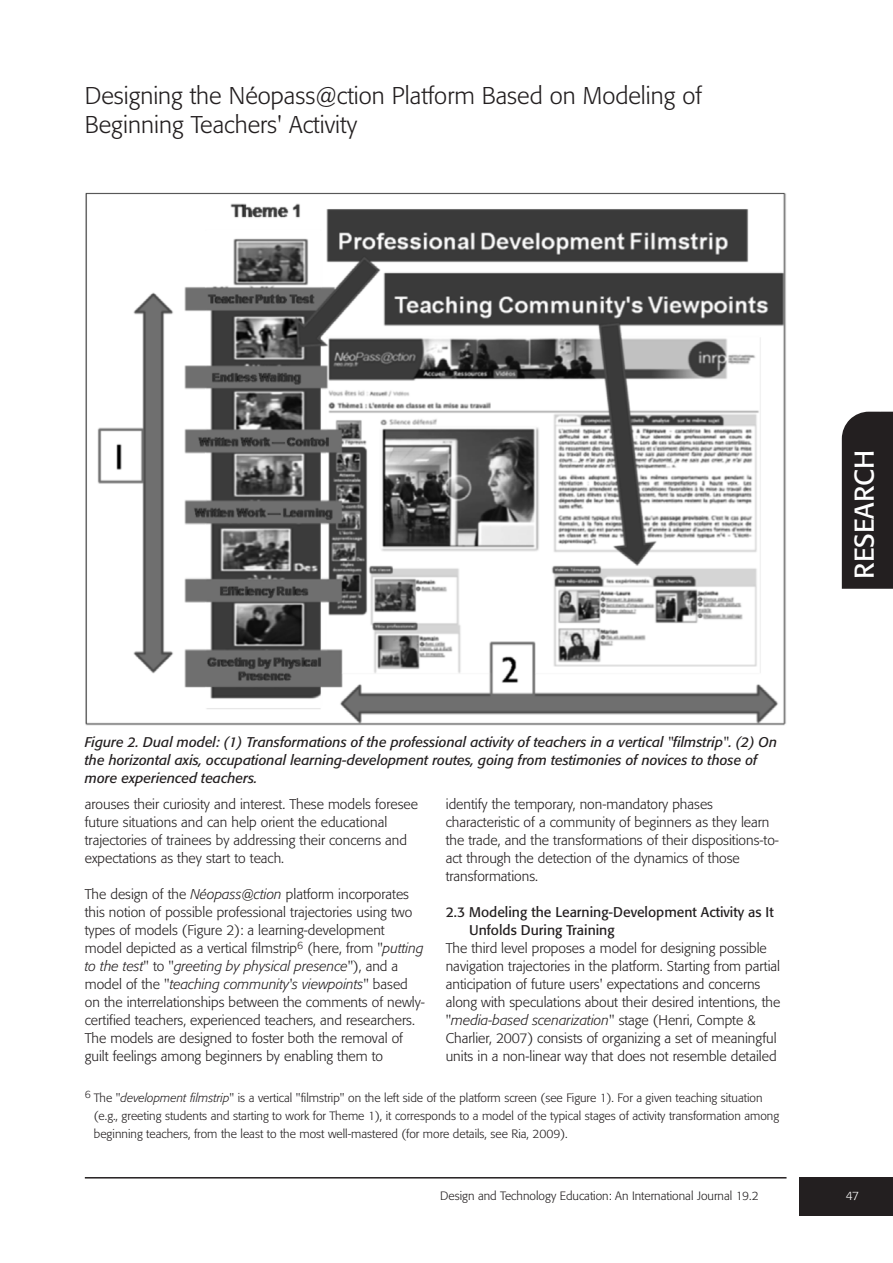
<style>
.page{position:relative;width:893px;height:1263px;background:#fff}
.page>*{position:absolute;margin:0;border:0;box-sizing:border-box;transform-origin:0 0}
.t1{font:27px "Formata";color:#fff}
.t2{font:300 24px/28.5px "Formata";color:#231f20}
.t3{font:300 13.95px/18px "Formata";color:#231f20}
.t4{font:italic 13.95px/18px "Formata";color:#231f20}
.t5{font:13.95px/18px "Formata";color:#231f20}
.t6{font:300 12px/18px "Formata";color:#231f20}
.t7{font:300 12px "Formata";color:#fff}
.s1{font-style:italic}
</style>
<div class="page">
<div style="left:799px;top:1178px;width:93px;height:38px;background:#231f20"></div>
<hr style="left:85px;top:1177px;width:701px;height:2px;background:#231f20">
<div style="left:842px;top:412px;width:50px;height:177px;background:#231f20"></div>
<img style="left:85px;top:192px;width:701px;height:533px">
<h2 class="t2" style="left:85px;top:83px;width:618px">Designing the Néopass@ction Platform Based on Modeling of<br>Beginning Teachers' Activity</h2>
<p class="t4" style="left:85px;top:734px;width:694px">Figure 2. Dual model: (1) Transformations of the professional activity of teachers in a vertical "filmstrip". (2) On the horizontal axis, occupational learning-development routes, going from testimonies of novices to those of more experienced teachers.</p>
<p class="t3" style="left:446px;top:797px;width:335px">identify the temporary, non-mandatory phases characteristic of a community of beginners as they learn the trade, and the transformations of their dispositions-to&shy;act through the detection of the dynamics of those transformations.</p>
<p class="t5" style="left:469px;top:905px;width:306px;text-indent:-23px">2.3 Modeling the Learning-Development Activity as It<br>Unfolds During Training</p>
<p class="t3" style="left:446px;top:941px;width:336px">The third level proposes a model for designing possible navigation trajectories in the platform. Starting from partial anticipation of future users' expectations and concerns along with speculations about their desired intentions, the "<span class="s1">media-based scenarization</span>" stage (Henri, Compte &amp; Charlier, 2007) consists of organizing a set of meaningful units in a non-linear way that does not resemble detailed</p>
<p class="t6" style="left:94px;top:1090px;width:687px;text-indent:-9px"><sup>6</sup> The "<span class="s1">development filmstrip</span>" is a vertical "filmstrip" on the left side of the platform screen (see Figure 1). For a given teaching situation (e.g., greeting students and starting to work for Theme 1), it corresponds to a model of the typical stages of activity transformation among beginning teachers, from the least to the most well-mastered (for more details, see Ria, 2009).</p>
<p class="t3" style="left:85px;top:797px;width:335px">arouses their curiosity and interest. These models foresee future situations and can help orient the educational trajectories of trainees by addressing their concerns and expectations as they start to teach.</p>
<p class="t3" style="left:85px;top:887px;width:342px">The design of the <span class="s1">Néopass@ction</span> platform incorporates this notion of possible professional trajectories using two types of models (Figure 2): a learning-development model depicted as a vertical filmstrip<sup>6</sup> (here, from "<span class="s1">putting to the test</span>" to "<span class="s1">greeting by physical presence</span>"), and a model of the "<span class="s1">teaching community's viewpoints</span>" based on the interrelationships between the comments of newly&shy;certified teachers, experienced teachers, and researchers.<br>The models are designed to foster both the removal of guilt feelings among beginners by enabling them to</p>
<p class="t6" style="left:440px;top:1188px;width:320px">Design and Technology Education: An International Journal 19.2</p>
<h1 class="t1" style="left:852px;top:579px;width:131px;rotate:-90deg">RESEARCH</h1>
<p class="t7" style="left:846px;top:1191px;width:15px">47</p>
</div>
